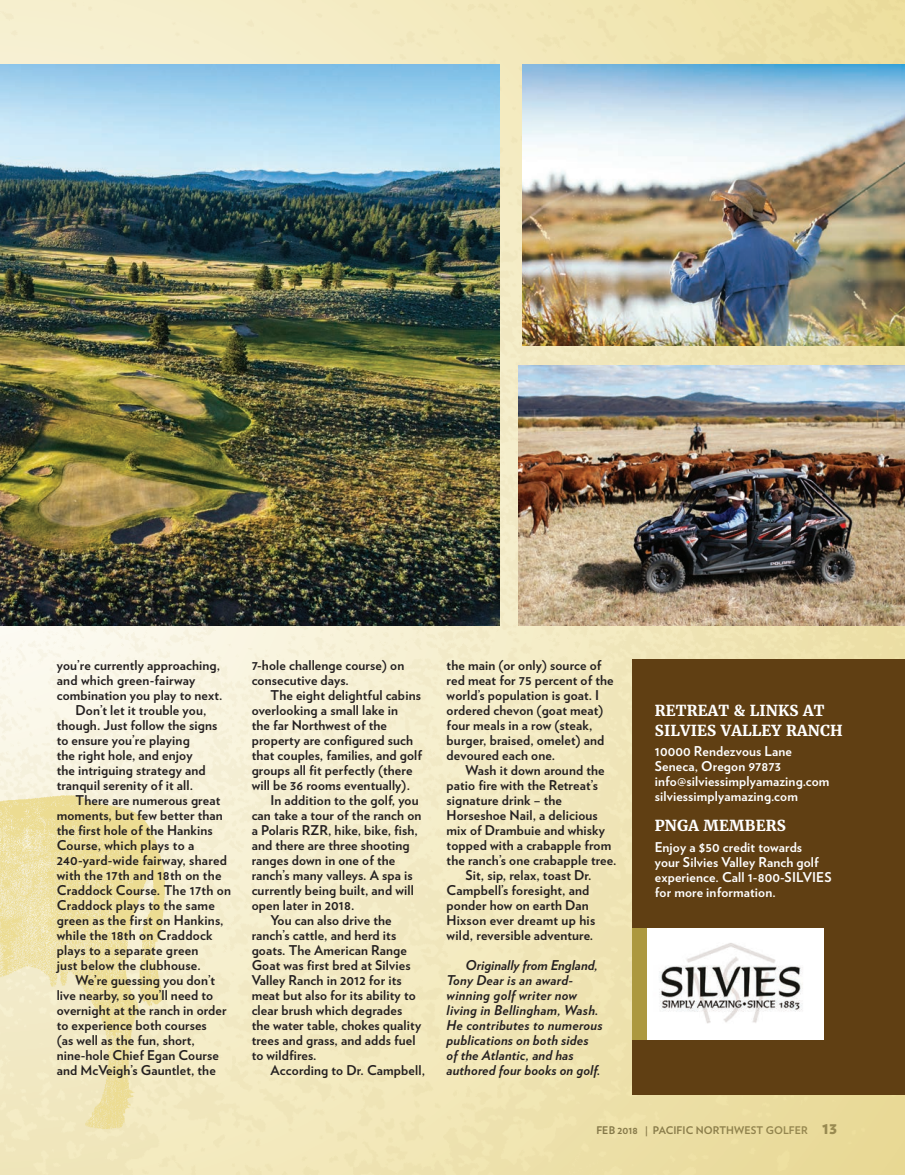
<style>
.page{position:relative;width:905px;height:1175px;background:#fff}
.page>*{position:absolute;margin:0;border:0;box-sizing:border-box;transform-origin:0 0}
.t1{font:700 15px/19.5px "Merriweather";letter-spacing:.01em;color:#fff}
.t2{font:700 13.5px/15px "Verlag";letter-spacing:.01em;color:#231f20}
.t3{font:700 13.5px/15px "Verlag";letter-spacing:.01em;color:#fff}
.t4{font:italic 700 13.5px/15px "Verlag";letter-spacing:.01em;color:#231f20}
.t5{font:700 10.5px "Verlag";letter-spacing:.01em;color:#231f20}
.s1{font-weight:900;font-size:16.5px}
</style>
<div class="page">
<img style="left:0;top:0;width:904px;height:1174px">
<img style="left:0;top:64px;width:500px;height:562px">
<img style="left:518px;top:365px;width:386px;height:261px">
<img style="left:522px;top:64px;width:382px;height:281px">
<img style="left:0;top:715px;width:311px;height:446px">
<div style="left:632px;top:659px;width:272px;height:435px;background:#603f13"></div>
<div style="left:632px;top:928px;width:176px;height:111px;background:#ac983f"></div>
<img style="left:647px;top:928px;width:176px;height:111px">
<p class="t2" style="left:57px;top:657px;width:165px">you’re currently approaching,</p>
<p class="t2" style="left:57px;top:672px;width:140px">and which green-fairway</p>
<p class="t2" style="left:57px;top:687px;width:167px">combination you play to next.</p>
<p class="t2" style="left:76px;top:702px;width:132px">Don’t let it trouble you,</p>
<p class="t2" style="left:57px;top:717px;width:162px">though. Just follow the signs</p>
<p class="t2" style="left:57px;top:732px;width:135px">to ensure you’re playing</p>
<p class="t2" style="left:57px;top:747px;width:137px">the right hole, and enjoy</p>
<p class="t2" style="left:57px;top:762px;width:150px">the intriguing strategy and</p>
<p class="t2" style="left:57px;top:777px;width:138px">tranquil serenity of it all.</p>
<p class="t2" style="left:76px;top:792px;width:146px">There are numerous great</p>
<p class="t2" style="left:57px;top:807px;width:168px">moments, but few better than</p>
<p class="t2" style="left:57px;top:822px;width:157px">the first hole of the Hankins</p>
<p class="t2" style="left:57px;top:837px;width:139px">Course, which plays to a</p>
<p class="t2" style="left:57px;top:852px;width:172px">240-yard-wide fairway, shared</p>
<p class="t2" style="left:57px;top:867px;width:166px">with the 17th and 18th on the</p>
<p class="t2" style="left:57px;top:882px;width:176px">Craddock Course. The 17th on</p>
<p class="t2" style="left:57px;top:897px;width:159px">Craddock plays to the same</p>
<p class="t2" style="left:57px;top:912px;width:168px">green as the first on Hankins,</p>
<p class="t2" style="left:57px;top:927px;width:157px">while the 18th on Craddock</p>
<p class="t2" style="left:57px;top:942px;width:143px">plays to a separate green</p>
<p class="t2" style="left:57px;top:957px;width:145px">just below the clubhouse.</p>
<p class="t2" style="left:76px;top:972px;width:141px">We’re guessing you don’t</p>
<p class="t2" style="left:57px;top:987px;width:158px">live nearby, so you’ll need to</p>
<p class="t2" style="left:57px;top:1002px;width:171px">overnight at the ranch in order</p>
<p class="t2" style="left:57px;top:1017px;width:151px">to experience both courses</p>
<p class="t2" style="left:57px;top:1032px;width:140px">(as well as the fun, short,</p>
<p class="t2" style="left:57px;top:1047px;width:163px">nine-hole Chief Egan Course</p>
<p class="t2" style="left:57px;top:1062px;width:160px">and McVeigh’s Gauntlet, the</p>
<p class="t2" style="left:252px;top:657px;width:154px">7-hole challenge course) on consecutive days.</p>
<p class="t2" style="left:270px;top:687px;width:152px">The eight delightful cabins</p>
<p class="t2" style="left:252px;top:702px;width:148px">overlooking a small lake in</p>
<p class="t2" style="left:252px;top:717px;width:137px">the far Northwest of the</p>
<p class="t2" style="left:252px;top:732px;width:163px">property are configured such</p>
<p class="t2" style="left:252px;top:747px;width:172px">that couples, families, and golf</p>
<p class="t2" style="left:252px;top:762px;width:162px">groups all fit perfectly (there</p>
<p class="t2" style="left:252px;top:777px;width:160px">will be 36 rooms eventually).</p>
<p class="t2" style="left:270px;top:792px;width:149px">In addition to the golf, you</p>
<p class="t2" style="left:252px;top:807px;width:171px">can take a tour of the ranch on</p>
<p class="t2" style="left:252px;top:822px;width:168px">a Polaris RZR, hike, bike, fish,</p>
<p class="t2" style="left:252px;top:837px;width:159px">and there are three shooting</p>
<p class="t2" style="left:252px;top:852px;width:145px">ranges down in one of the</p>
<p class="t2" style="left:252px;top:867px;width:163px">ranch’s many valleys. A spa is</p>
<p class="t2" style="left:252px;top:882px;width:164px">currently being built, and will</p>
<p class="t2" style="left:252px;top:897px;width:104px">open later in 2018.</p>
<p class="t2" style="left:270px;top:912px;width:123px">You can also drive the</p>
<p class="t2" style="left:252px;top:927px;width:146px">ranch’s cattle, and herd its</p>
<p class="t2" style="left:252px;top:942px;width:157px">goats. The American Range</p>
<p class="t2" style="left:252px;top:957px;width:160px">Goat was first bred at Silvies</p>
<p class="t2" style="left:252px;top:972px;width:151px">Valley Ranch in 2012 for its</p>
<p class="t2" style="left:252px;top:987px;width:165px">meat but also for its ability to</p>
<p class="t2" style="left:252px;top:1002px;width:152px">clear brush which degrades</p>
<p class="t2" style="left:252px;top:1017px;width:171px">the water table, chokes quality</p>
<p class="t2" style="left:252px;top:1032px;width:165px">trees and grass, and adds fuel</p>
<p class="t2" style="left:252px;top:1047px;width:66px">to wildfires.</p>
<p class="t2" style="left:270px;top:1062px;width:156px">According to Dr. Campbell,</p>
<p class="t2" style="left:446px;top:657px;width:168px">the main (or only) source of red meat for 75 percent of the world’s population is goat. I ordered chevon (goat meat) four meals in a row (steak, burger, braised, omelet) and devoured each one.</p>
<p class="t2" style="left:465px;top:762px;width:141px">Wash it down around the</p>
<p class="t2" style="left:446px;top:777px;width:153px">patio fire with the Retreat’s</p>
<p class="t2" style="left:446px;top:792px;width:117px">signature drink – the</p>
<p class="t2" style="left:446px;top:807px;width:152px">Horseshoe Nail, a delicious</p>
<p class="t2" style="left:446px;top:822px;width:160px">mix of Drambuie and whisky</p>
<p class="t2" style="left:446px;top:837px;width:166px">topped with a crabapple from</p>
<p class="t2" style="left:446px;top:852px;width:171px">the ranch’s one crabapple tree.</p>
<p class="t2" style="left:465px;top:867px;width:128px">Sit, sip, relax, toast Dr.</p>
<p class="t2" style="left:446px;top:882px;width:144px">Campbell’s foresight, and</p>
<p class="t2" style="left:446px;top:897px;width:143px">ponder how on earth Dan</p>
<p class="t2" style="left:446px;top:912px;width:150px">Hixson ever dreamt up his</p>
<p class="t2" style="left:446px;top:927px;width:148px">wild, reversible adventure.</p>
<p class="t4" style="left:446px;top:957px;width:157px;text-indent:19px">Originally from England,<br>Tony Dear is an award&shy;winning golf writer now living in Bellingham, Wash.<br>He contributes to numerous publications on both sides of the Atlantic, and has authored four books on golf.</p>
<p class="t1" style="left:654px;top:701px;width:189px">RETREAT &amp; LINKS AT<br>SILVIES VALLEY RANCH</p>
<p class="t3" style="left:654px;top:743px;width:176px">10000 Rendezvous Lane<br>Seneca, Oregon 97873 info@silviessimplyamazing.com silviessimplyamazing.com</p>
<p class="t1" style="left:654px;top:816px;width:132px">PNGA MEMBERS</p>
<p class="t3" style="left:654px;top:838px;width:178px">Enjoy a $50 credit towards<br>your Silvies Valley Ranch golf experience. Call 1-800-SILVIES for more information.</p>
<p class="t5" style="left:596px;top:1122px;width:242px">FEB 2018 | PACIFIC NORTHWEST GOLFER <span class="s1">13</span></p>
</div>
